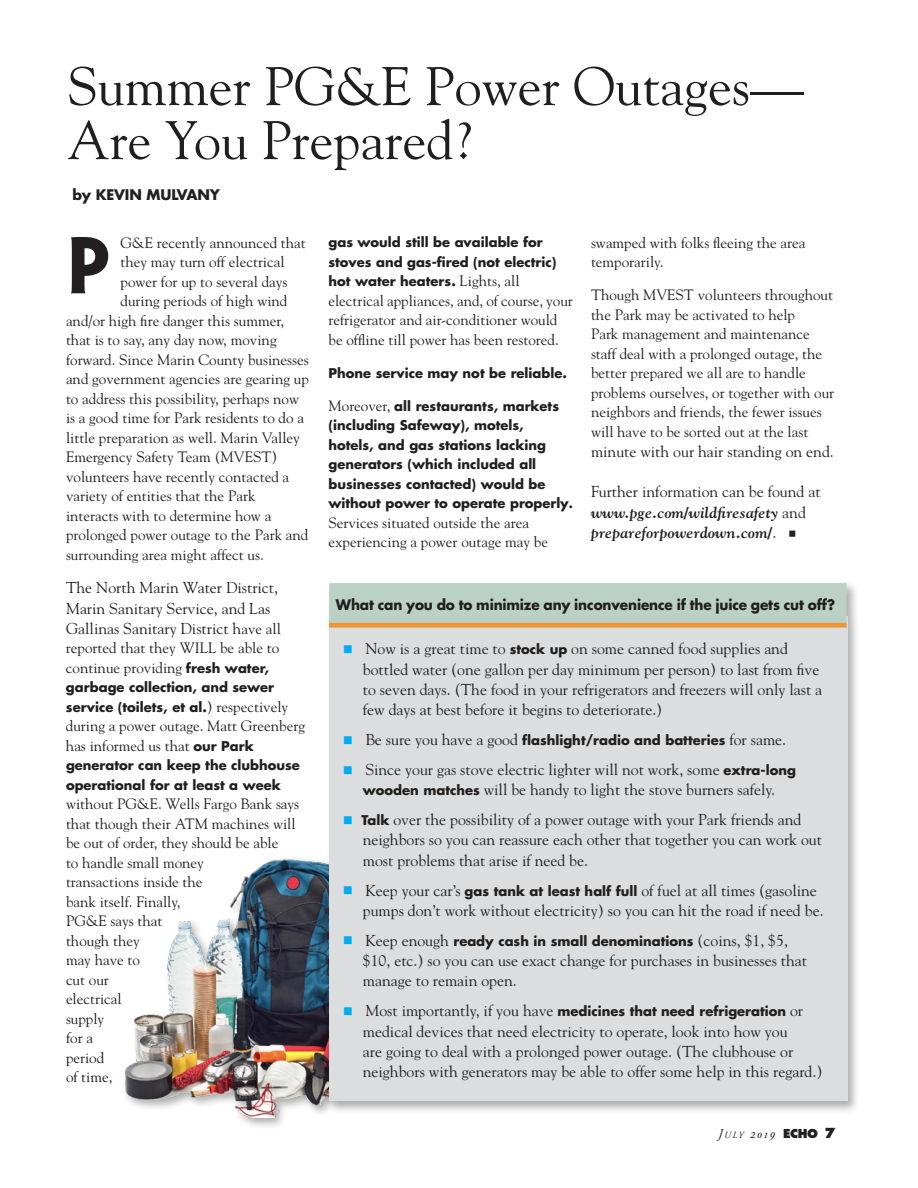
<style>
.page{position:relative;width:918px;height:1188px;background:#fff}
.page>*{position:absolute;margin:0;border:0;box-sizing:border-box;transform-origin:0 0}
.t1{font:700 72px "Penumbra Flare Std";color:#231f20}
.t2{font:54px/54px "Goudy Std";color:#201f1e}
.t3{font:15.75px/20.2px "Goudy Std";color:#201f1e}
.t4{font:italic 700 15.75px/20.2px "Goudy Std";letter-spacing:.01em;color:#201f1e}
.t5{font:15px/19.5px "Goudy Std";color:#201f1e}
.t6{font:700 14.25px "Futura Std";letter-spacing:-.01em;color:#201f1e;scale:.96 1}
.t7{font:700 14.25px "Futura Std";letter-spacing:-.01em;color:#231f20}
.t8{font:italic 13.5px "Adobe Garamond Pro";color:#231f20}
.t9{font:700 13.2px/19.5px "Futura Std";color:#201f1e}
.s1{font-size:15px}
.s2{font-family:"Futura Std";font-weight:700;font-size:13.2px}
.s3{font-family:"Goudy Std";font-weight:400;font-size:15px}
.s4{font-size:12px}
.s5{font-weight:400;font-style:normal}
.s6{font-family:"Minion Pro";font-weight:400;font-style:normal;font-size:21px;color:#231f20}
.s7{font-family:"Minion Pro";font-size:27px;color:#00aeef}
.s8{font-family:"Minion Pro";font-weight:400;font-size:27px;color:#00aeef}
.s9{font-family:"Goudy Std";font-weight:400;font-size:15.75px}
.s10{font-style:inherit}
.s11{font-size:9.45px}
.s12{font-family:"Futura Std";font-weight:800;font-style:normal;font-size:12px}
.s13{font-family:"Futura Std";font-weight:800;font-style:normal}
</style>
<div class="page">
<div style="left:122px;top:856px;width:221px;height:274px;background:#231f20;opacity:.37"></div>
<img style="left:125px;top:858px;width:206px;height:259px">
<div style="left:326px;top:580px;width:534px;height:534px;background:#231f20;opacity:.37"></div>
<div style="left:329px;top:616px;width:519px;height:485px;background:#dcdddf"></div>
<div style="left:329px;top:583px;width:518px;height:45px;background:#bcd1c6"></div>
<hr style="left:329px;top:623px;width:518px;height:4px;background:#f49330">
<h2 class="t2" style="left:68px;top:59px;width:738px">Summer PG&amp;E Power Outages—<br>Are You Prepared?</h2>
<p class="t7" style="left:72px;top:186px;width:149px">by KEVIN MULVANY</p>
<h1 class="t1" style="left:66px;top:220px;width:47px">P</h1>
<p class="t5" style="left:121px;top:233px;width:187px">G&amp;E recently announced that</p>
<p class="t5" style="left:121px;top:252px;width:166px">they may turn off electrical</p>
<p class="t5" style="left:121px;top:272px;width:169px">power for up to several days</p>
<p class="t5" style="left:121px;top:291px;width:168px">during periods of high wind</p>
<p class="t5" style="left:66px;top:311px;width:220px">and/or high fire danger this summer,</p>
<p class="t5" style="left:66px;top:330px;width:212px">that is to say, any day now, moving</p>
<p class="t5" style="left:66px;top:350px;width:244px">forward. Since Marin County businesses</p>
<p class="t5" style="left:66px;top:369px;width:243px">and government agencies are gearing up</p>
<p class="t5" style="left:66px;top:389px;width:235px">to address this possibility, perhaps now</p>
<p class="t5" style="left:66px;top:408px;width:240px">is a good time for Park residents to do a</p>
<p class="t5" style="left:66px;top:428px;width:235px">little preparation as well. Marin Valley</p>
<p class="t5" style="left:66px;top:447px;width:213px">Emergency Safety Team (MVEST)</p>
<p class="t5" style="left:66px;top:467px;width:225px">volunteers have recently contacted a</p>
<p class="t5" style="left:66px;top:486px;width:191px">variety of entities that the Park</p>
<p class="t5" style="left:66px;top:506px;width:207px">interacts with to determine how a</p>
<p class="t5" style="left:66px;top:525px;width:244px">prolonged power outage to the Park and</p>
<p class="t5" style="left:66px;top:545px;width:199px">surrounding area might affect us.</p>
<p class="t3" style="left:66px;top:578px;width:216px">The North Marin Water District,<br>Marin Sanitary Service, and Las<br>Gallinas Sanitary District h<span class="s1">ave all</span></p>
<p class="t5" style="left:66px;top:638px;width:215px">reported that they WILL be able to continue providing <span class="s2">fresh water,</span></p>
<p class="t9" style="left:66px;top:678px;width:224px">garbage collection, and sewer service (toilets, et al.<span class="s3">) respectively</span></p>
<p class="t5" style="left:66px;top:716px;width:241px">during a power outage. Matt Greenberg has informed us that <span class="s2">our Park</span></p>
<p class="t9" style="left:66px;top:756px;width:235px">generator can keep the clubhouse operational for at least a week</p>
<p class="t5" style="left:66px;top:794px;width:235px">without PG&amp;E. Wells Fargo Bank says that though their ATM machines will be out of order, they should be able<br>to handle small money<br>transactions inside the<br>bank itself. Finally,<br>PG&amp;E says that<br>though they<br>may have to<br>cut our<br>electrical<br>supply<br>for a<br>period<br>of time,</p>
<p class="t9" style="left:328px;top:232px;width:229px">gas would still be available for stoves and gas-fired (not electric) hot water heaters. <span class="s3">Lights, all</span></p>
<p class="t5" style="left:329px;top:291px;width:246px">electrical appliances, and, of course, your refrigerator and air-conditioner would be offline till power has been restored.</p>
<p class="t9" style="left:328px;top:363px;width:240px">Phone service may not be reliable.</p>
<p class="t9" style="left:328px;top:396px;width:246px"><span class="s3">Moreover,</span> all restaurants, markets (including Safeway), motels,<br>hotels, and gas stations lacking generators (which included all businesses contacted) would be without power to operate properly<span class="s4">.</span></p>
<p class="t5" style="left:328px;top:513px;width:221px">Services situated outside the area experiencing a power outage may be</p>
<p class="t5" style="left:591px;top:233px;width:216px">swamped with folks fleeing the area temporarily.</p>
<p class="t5" style="left:591px;top:285px;width:245px">Though MVEST volunteers throughout the Park may be activated to help<br>Park management and maintenance staff deal with a prolonged outage, the better prepared we all are to handle problems ourselves, or together with our neighbors and friends, the fewer issues will have to be sorted out at the last</p>
<p class="t3" style="left:591px;top:441px;width:244px">minute with our hair standing on end.</p>
<p class="t4" style="left:591px;top:482px;width:231px"><span class="s5">Further information can be found at </span>www.pge.com/wildfiresafety <span class="s5">and </span>prepareforpowerdown.com/<span class="s5">.</span> <span class="s6">■</span></p>
<p class="t6" style="left:336px;top:595px;width:522px">What can you do to minimize any inconvenience if the juice gets cut off?</p>
<p class="t3" style="left:363px;top:639px;width:461px;text-indent:-20px"><span class="s7">■</span> Now is a great time to <span class="s2">stock up</span> on some canned food supplies and bottled water (one gallon per day minimum per person) to last from five to seven days. (The food in your refrigerators and freezers will only last a few days at best before it begins to deteriorate.)</p>
<p class="t9" style="left:343px;top:730px;width:445px"><span class="s8">■</span> <span class="s9">Be sure you have a good</span> flashlight/radio and batteries <span class="s9">for same.</span></p>
<p class="t3" style="left:343px;top:759px;width:455px;text-align:center"><span class="s7">■</span> Since your gas stove electric lighter will not work, some <span class="s2">extra-long wooden matches</span> will be handy to light the stove burners safely.</p>
<p class="t3" style="left:363px;top:809px;width:461px;text-indent:-20px"><span class="s7">■</span> <span class="s2">Talk</span> over the possibility of a power outage with your Park friends and neighbors so you can reassure each other that together you can work out most problems that arise if need be.</p>
<p class="t3" style="left:363px;top:880px;width:462px;text-indent:-20px"><span class="s7">■</span> Keep your car’s <span class="s2">gas tank at least half full</span> of fuel at all times (gasoline pumps don’t work without electricity) so you can hit the road if need be.</p>
<p class="t9" style="left:343px;top:931px;width:447px"><span class="s8">■</span> <span class="s9">Keep enough</span> ready cash in small denominations <span class="s9">(coins, $1, $5,</span></p>
<p class="t3" style="left:363px;top:950px;width:446px">$10, etc.) so you can use exact change for purchases in businesses that manage to remain open.</p>
<p class="t9" style="left:343px;top:1002px;width:462px"><span class="s8">■</span> <span class="s9">Most importantly, if you have</span> medicines that need refrigeration <span class="s9">or</span></p>
<p class="t3" style="left:363px;top:1021px;width:461px">medical devices that need electricity to operate, look into how you<br>are going to deal with a prolonged power outage. (The clubhouse or neighbors with generators may be able to offer some help in this regard.)</p>
<p class="t8" style="left:718px;top:1126px;width:119px"><span class="s10">J</span><span class="s11">uly</span> 2019 <span class="s12">ECHO</span> <span class="s13">7</span></p>
</div>
